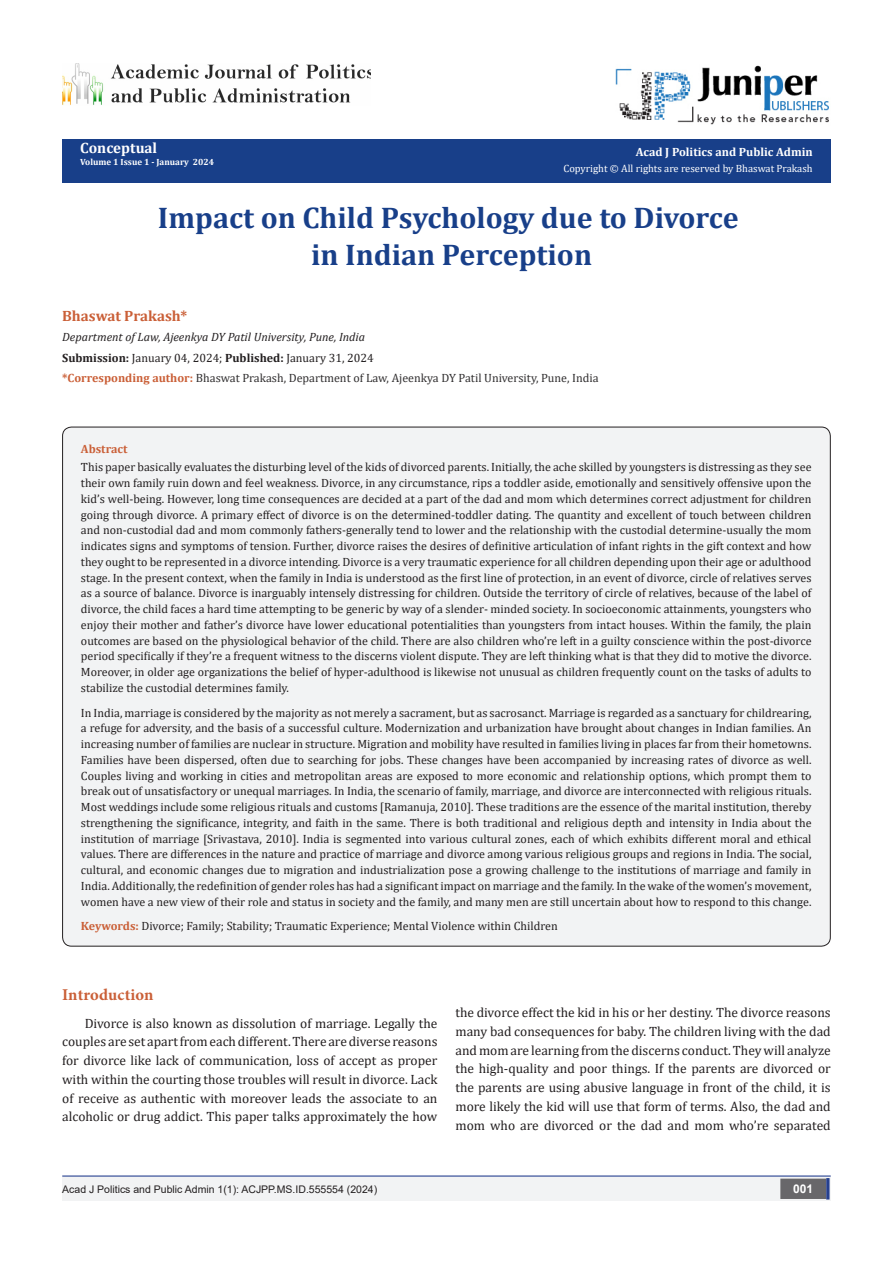
<style>
.page{position:relative;width:893px;height:1263px;background:#fff}
.page>*{position:absolute;margin:0;border:0;box-sizing:border-box;transform-origin:0 0}
.t1{font:700 30px/37.5px "Cambria";color:#183f89;text-align:center}
.t2{font:700 16.5px "Minion Pro";letter-spacing:.005em;color:#ca5f37}
.t3{font:700 15px "Cambria";color:#ca5f37}
.t4{font:700 15px "Cambria";color:#fff}
.t5{font:13.5px/18.8px "Cambria";color:#231f20;text-align:justify}
.t6{font:12px/15.8px "Cambria";color:#231f20;text-align:justify}
.t7{font:12px "Cambria";color:#312f30}
.t8{font:italic 12px "Cambria";color:#231f20}
.t9{font:700 12px "Cambria";color:#fff}
.t10{font:700 12px "Cambria";color:#ca5f37}
.t11{font:700 12px "Arial";color:#fff}
.t12{font:10.5px "Arial";color:#231f20}
.t13{font:10.5px "Cambria";color:#fff}
.t14{font:700 9px "Cambria";color:#fff}
.s1{font-weight:700}
.s2{font-weight:700;color:#ca5f37}
</style>
<div class="page">
<div style="left:62px;top:139px;width:769px;height:44px;background:#183f89"></div>
<hr style="left:62px;top:1175px;width:769px;height:1px;background:#253f8e">
<div style="left:62px;top:1177px;width:494px;height:24px;background:#f2f3f4"></div>
<div style="left:510px;top:1177px;width:321px;height:24px;background:#f2f3f4"></div>
<div style="left:781px;top:1179px;width:44px;height:19px;background:#68676a"></div>
<div style="left:780px;top:1178px;width:46px;height:21px;border:2px solid #68676a"></div>
<div style="left:826px;top:1178px;width:3px;height:21px;background:#253f8e;border:2px solid #253f8e"></div>
<img style="left:616px;top:65px;width:213px;height:60px">
<img style="left:62px;top:63px;width:309px;height:42px">
<div style="left:63px;top:427px;width:767px;height:519px;background:#f2f3f4;border-radius:9px"></div>
<p class="t4" style="left:80px;top:137px;width:79px">Conceptual</p>
<p class="t14" style="left:80px;top:156px;width:135px">Volume 1 Issue 1 - January 2024</p>
<p class="t9" style="left:636px;top:144px;width:178px">Acad J Politics and Public Admin</p>
<p class="t13" style="left:563px;top:162px;width:251px">Copyright © All rights are reserved by Bhaswat Prakash</p>
<p class="t1" style="left:158px;top:198px;width:582px">Impact on Child Psychology due to Divorce in Indian Perception</p>
<p class="t3" style="left:62px;top:305px;width:127px">Bhaswat Prakash*</p>
<p class="t8" style="left:62px;top:329px;width:304px">Department of Law, Ajeenkya DY Patil University, Pune, India</p>
<p class="t6" style="left:62px;top:350px;width:313px"><span class="s1">Submission:</span> January 04, 2024; <span class="s1">Published:</span> January 31, 2024</p>
<p class="t7" style="left:62px;top:371px;width:538px"><span class="s2">*Corresponding author:</span> Bhaswat Prakash, Department of Law, Ajeenkya DY Patil University, Pune, India</p>
<p class="t10" style="left:81px;top:440px;width:48px">Abstract</p>
<p class="t6" style="left:81px;top:459px;width:732px">This paper basically evaluates the disturbing level of the kids of divorced parents. Initially, the ache skilled by youngsters is distressing as they see their own family ruin down and feel weakness. Divorce, in any circumstance, rips a toddler aside, emotionally and sensitively offensive upon the kid’s well-being. However, long time consequences are decided at a part of the dad and mom which determines correct adjustment for children going through divorce. A primary effect of divorce is on the determined-toddler dating. The quantity and excellent of touch between children and non-custodial dad and mom commonly fathers-generally tend to lower and the relationship with the custodial determine-usually the mom indicates signs and symptoms of tension. Further, divorce raises the desires of definitive articulation of infant rights in the gift context and how they ought to be represented in a divorce intending. Divorce is a very traumatic experience for all children depending upon their age or adulthood stage. In the present context, when the family in India is understood as the first line of protection, in an event of divorce, circle of relatives serves as a source of balance. Divorce is inarguably intensely distressing for children. Outside the territory of circle of relatives, because of the label of divorce, the child faces a hard time attempting to be generic by way of a slender- minded society. In socioeconomic attainments, youngsters who enjoy their mother and father’s divorce have lower educational potentialities than youngsters from intact houses. Within the family, the plain outcomes are based on the physiological behavior of the child. There are also children who’re left in a guilty conscience within the post-divorce period specifically if they’re a frequent witness to the discerns violent dispute. They are left thinking what is that they did to motive the divorce.<br>Moreover, in older age organizations the belief of hyper-adulthood is likewise not unusual as children frequently count on the tasks of adults to stabilize the custodial determines family.</p>
<p class="t6" style="left:81px;top:704px;width:732px">In India, marriage is considered by the majority as not merely a sacrament, but as sacrosanct. Marriage is regarded as a sanctuary for childrearing, a refuge for adversity, and the basis of a successful culture. Modernization and urbanization have brought about changes in Indian families. An increasing number of families are nuclear in structure. Migration and mobility have resulted in families living in places far from their hometowns.<br>Families have been dispersed, often due to searching for jobs. These changes have been accompanied by increasing rates of divorce as well.<br>Couples living and working in cities and metropolitan areas are exposed to more economic and relationship options, which prompt them to break out of unsatisfactory or unequal marriages. In India, the scenario of family, marriage, and divorce are interconnected with religious rituals.<br>Most weddings include some religious rituals and customs [Ramanuja, 2010]. These traditions are the essence of the marital institution, thereby strengthening the significance, integrity, and faith in the same. There is both traditional and religious depth and intensity in India about the institution of marriage [Srivastava, 2010]. India is segmented into various cultural zones, each of which exhibits different moral and ethical values. There are differences in the nature and practice of marriage and divorce among various religious groups and regions in India. The social, cultural, and economic changes due to migration and industrialization pose a growing challenge to the institutions of marriage and family in India. Additionally, the redefinition of gender roles has had a significant impact on marriage and the family. In the wake of the women’s movement, women have a new view of their role and status in society and the family, and many men are still uncertain about how to respond to this change.</p>
<p class="t6" style="left:81px;top:918px;width:478px"><span class="s2">Keywords:</span> Divorce; Family; Stability; Traumatic Experience; Mental Violence within Children</p>
<p class="t2" style="left:62px;top:983px;width:93px">Introduction</p>
<p class="t5" style="left:62px;top:1014px;width:377px;text-indent:22px">Divorce is also known as dissolution of marriage. Legally the couples are set apart from each different. There are diverse reasons for divorce like lack of communication, loss of accept as proper with within the courting those troubles will result in divorce. Lack of receive as authentic with moreover leads the associate to an alcoholic or drug addict. This paper talks approximately the how</p>
<p class="t5" style="left:455px;top:1003px;width:377px">the divorce effect the kid in his or her destiny. The divorce reasons many bad consequences for baby. The children living with the dad and mom are learning from the discerns conduct. They will analyze the high-quality and poor things. If the parents are divorced or the parents are using abusive language in front of the child, it is more likely the kid will use that form of terms. Also, the dad and mom who are divorced or the dad and mom who’re separated</p>
<p class="t12" style="left:62px;top:1182px;width:316px">Acad J Politics and Public Admin 1(1): ACJPP.MS.ID.555554 (2024)</p>
<p class="t11" style="left:793px;top:1180px;width:22px">001</p>
</div>
